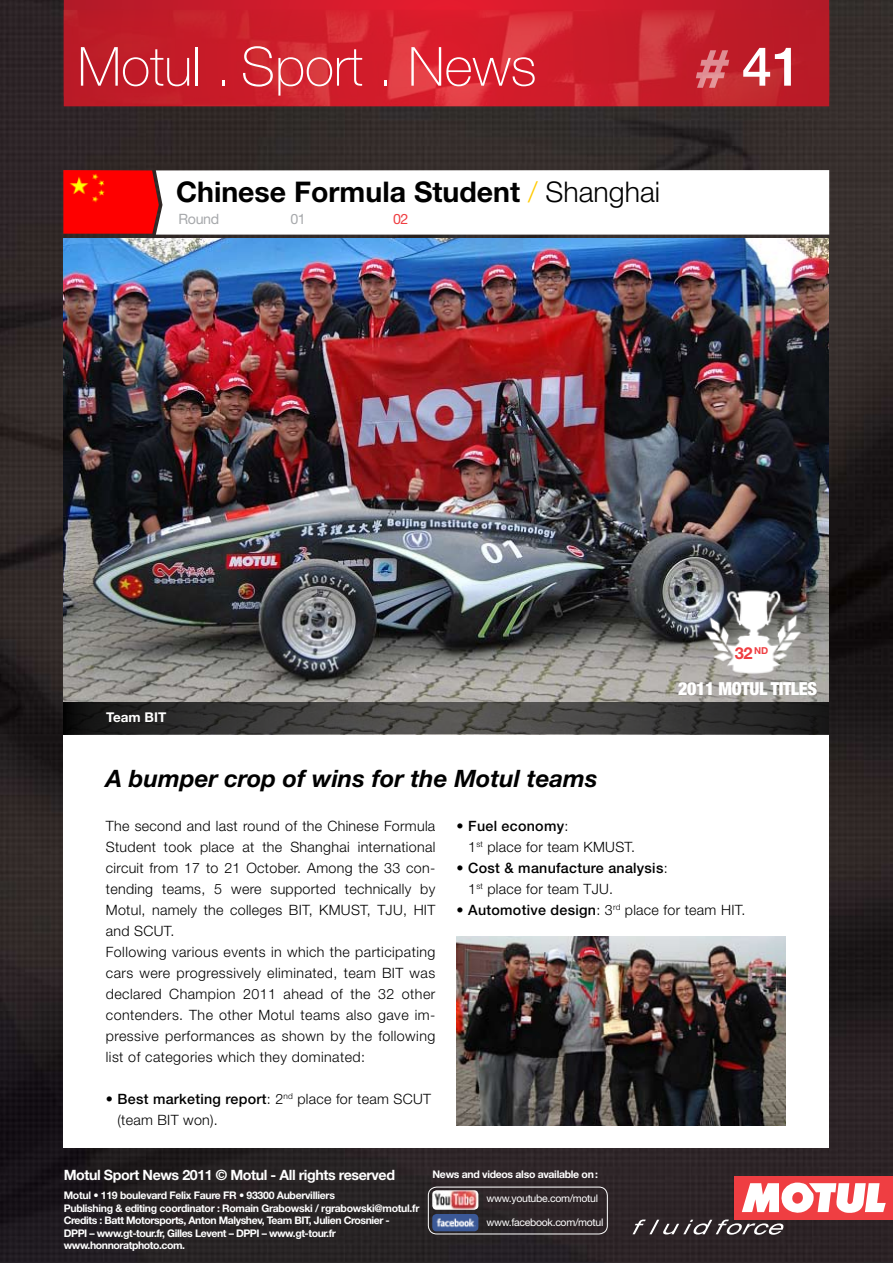
<style>
.page{position:relative;width:893px;height:1263px;background:#fff}
.page>*{position:absolute;margin:0;border:0;box-sizing:border-box;transform-origin:0 0}
.t1{font:100 54px "Helvetica Neue";color:#fff}
.t2{font:500 54px "Helvetica Neue";color:#fff}
.t3{font:700 28.5px "Helvetica Neue";color:#000}
.t4{font:italic 700 24px "Helvetica Neue";color:#000}
.t5{font:900 condensed 18px "Helvetica Neue";letter-spacing:-.02em;color:#fff}
.t6{font:700 16.5px "Helvetica Neue";color:#ef3e42}
.t7{font:300 14.25px/21px "Helvetica Neue";letter-spacing:.02em;color:#000}
.t8{font:500 14.25px/21px "Helvetica Neue";letter-spacing:.02em;color:#000}
.t9{font:700 14.25px "Helvetica Neue";letter-spacing:-.03em;color:#fff}
.t10{font:14.25px "Helvetica Neue";color:#a7a9ac}
.t11{font:14.25px "Helvetica Neue";color:#ef3e42}
.t12{font:700 13.5px "Helvetica Neue";color:#fff}
.t13{font:700 10.5px/12.6px "Helvetica Neue";letter-spacing:-.03em;color:#fff}
.t14{font:10.5px "Helvetica Neue";letter-spacing:-.03em;color:#fff}
.s1{font-weight:700;font-style:italic;font-stretch:expanded}
.s2{font-weight:300;color:#ffcb05}
.s3{font-weight:300}
.s4{font-weight:500}
</style>
<div class="page">
<img style="left:0;top:0;width:893px;height:1263px">
<svg style="left:64px;top:0;width:765px;height:10px;background:#cc1b2b"></svg>
<img style="left:64px;top:10px;width:765px;height:96px">
<div style="left:734px;top:1176px;width:159px;height:43px;background:#ef3e42"></div>
<svg style="left:632px;top:1182px;width:254px;height:53px"></svg>
<svg style="left:156px;top:170px;width:673px;height:65px"></svg>
<div style="left:64px;top:734px;width:765px;height:414px;background:#fff"></div>
<img style="left:64px;top:238px;width:765px;height:464px">
<img style="left:63px;top:170px;width:96px;height:64px">
<svg style="left:64px;top:702px;width:765px;height:32px;background:#383736"></svg>
<img style="left:432px;top:1190px;width:46px;height:20px">
<img style="left:432px;top:1214px;width:46px;height:17px">
<div style="left:428px;top:1187px;width:179px;height:47px;border:1px solid #fff;border-radius:9px"></div>
<img style="left:456px;top:937px;width:330px;height:188px">
<img style="left:701px;top:575px;width:103px;height:100px">
<h1 class="t1" style="left:77px;top:36px;width:461px">Motul . Sport . News</h1>
<h1 class="t2" style="left:687px;top:34px;width:117px"><span class="s1">#</span> 41</h1>
<h2 class="t3" style="left:176px;top:174px;width:486px">Chinese Formula Student <span class="s2">/</span> <span class="s3">Shanghai</span></h2>
<p class="t10" style="left:179px;top:210px;width:42px">Round</p>
<p class="t10" style="left:290px;top:210px;width:17px">01</p>
<p class="t11" style="left:393px;top:210px;width:17px">02</p>
<p class="t12" style="left:106px;top:709px;width:61px">Team BIT</p>
<h3 class="t4" style="left:106px;top:763px;width:493px">A bumper crop of wins for the Motul teams</h3>
<p class="t6" style="left:735px;top:643px;width:35px">32 <sup>ND</sup></p>
<p class="t5" style="left:678px;top:677px;width:140px">2011 MOTUL TITLES</p>
<p class="t7" style="left:106px;top:815px;width:331px">The second and last round of the Chinese Formula Student took place at the Shanghai international circuit from 17 to 21 October. Among the 33 con&shy;tending teams, 5 were supported technically by Motul, namely the colleges BIT, KMUST, TJU, HIT and SCUT.<br>Following various events in which the participating cars were progressively eliminated, team BIT was declared Champion 2011 ahead of the 32 other contenders. The other Motul teams also gave im&shy;pressive performances as shown by the following list of categories which they dominated:</p>
<p class="t7" style="left:118px;top:1088px;width:315px;text-indent:-12px">• <span class="s4">Best marketing report</span>: 2<sup>nd</sup> place for team SCUT (team BIT won).</p>
<p class="t7" style="left:468px;top:815px;width:168px;text-indent:-12px">• <span class="s4">Fuel economy</span>:<br>1<sup>st</sup> place for team KMUST.</p>
<p class="t8" style="left:468px;top:857px;width:201px;text-indent:-12px"><span class="s3">•</span> Cost &amp; manufacture analysis<span class="s3">:<br>1</span><sup>st</sup> <span class="s3">place for team TJU.</span></p>
<p class="t7" style="left:457px;top:899px;width:290px">• <span class="s4">Automotive design</span>: 3<sup>rd</sup> place for team HIT.</p>
<p class="t9" style="left:64px;top:1165px;width:333px">Motul Sport News 2011 © Motul - All rights reserved</p>
<p class="t13" style="left:64px;top:1189px;width:357px">Motul • 119 boulevard Felix Faure FR • 93300 Aubervilliers<br>Publishing &amp; editing coordinator : Romain Grabowski / rgrabowski@motul.fr Credits : Batt Motorsports, Anton Malyshev, Team BIT, Julien Crosnier -<br>DPPI – www.gt-tour.fr, Gilles Levent – DPPI – www.gt-tour.fr www.honnoratphoto.com.</p>
<p class="t13" style="left:432px;top:1168px;width:167px">News and videos also available on :</p>
<p class="t14" style="left:486px;top:1192px;width:113px">www.youtube.com/motul</p>
<p class="t14" style="left:486px;top:1216px;width:118px">www.facebook.com/motul</p>
</div>
